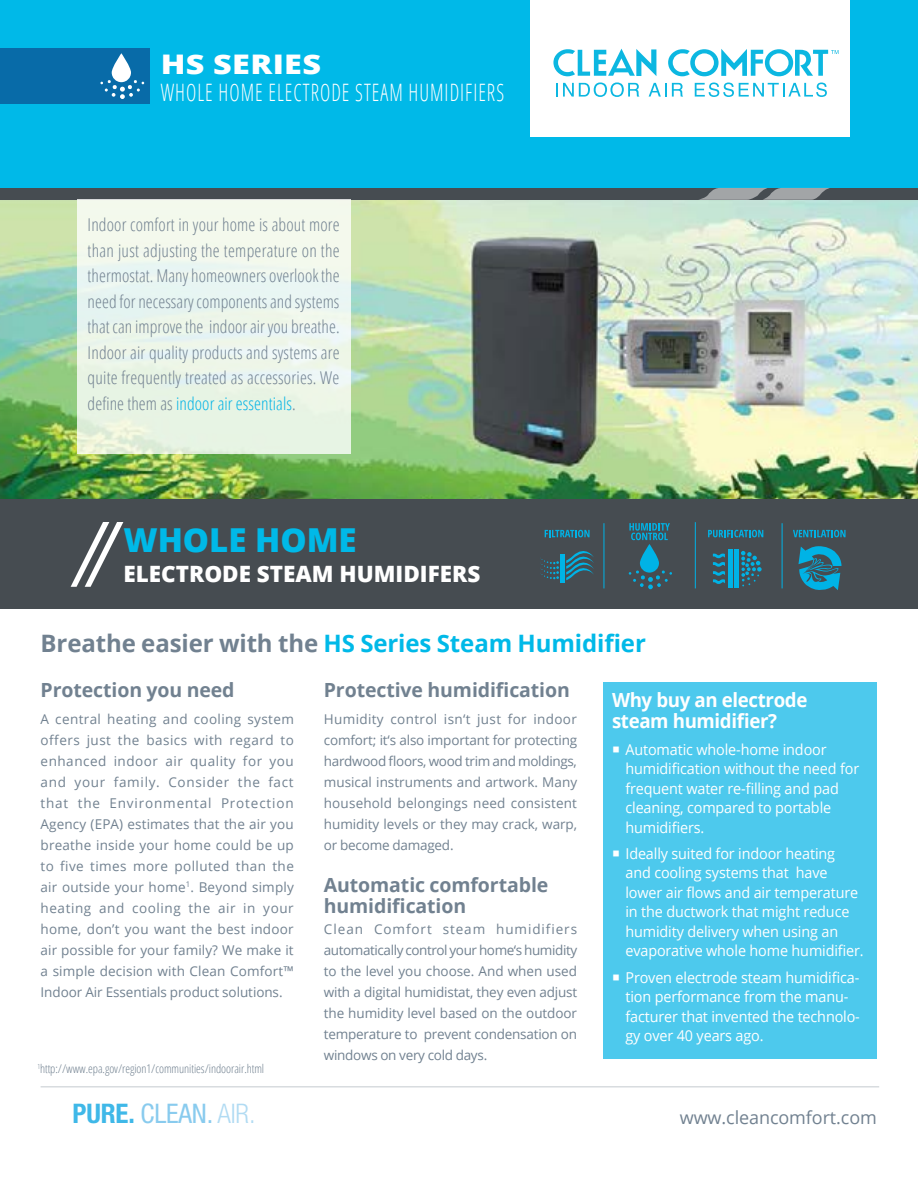
<style>
.page{position:relative;width:918px;height:1188px;background:#fff}
.page>*{position:absolute;margin:0;border:0;box-sizing:border-box;transform-origin:0 0}
.t1{font:800 33px "Open Sans";color:#00b9e8}
.t2{font:condensed 27px "Helvetica Neue";letter-spacing:-.005em;color:#89cbee}
.t3{font:800 27px "Open Sans";letter-spacing:.01em;color:#fff;scale:1.2 1}
.t4{font:700 24px "Open Sans";letter-spacing:-.005em;color:#00b9e8}
.t5{font:300 condensed 24px "Open Sans";letter-spacing:.05em;color:#fff;scale:.82 1}
.t6{font:800 22.5px "Open Sans";color:#fff}
.t7{font:700 19.5px/21px "Open Sans";letter-spacing:-.005em;color:#718190}
.t8{font:700 19.5px/21px "Open Sans";letter-spacing:-.02em;color:#fff;scale:.96 1}
.t9{font:18px "Open Sans";letter-spacing:-.005em;color:#718190}
.t10{font:300 condensed 17.7px/25.5px "Open Sans";letter-spacing:.01em;color:#718190;text-align:justify}
.t11{font:15px/19.5px "Open Sans";letter-spacing:-.01em;color:#fff;scale:.96 1}
.t12{font:13.5px/21px "Open Sans";letter-spacing:-.005em;color:#718190;text-align:justify}
.t13{font:300 condensed 12px "Open Sans";letter-spacing:-.005em;color:#718190}
.s1{color:#00b3e6}
.s2{color:#718190}
.s3{font-weight:700;color:#3fb8e8}
.s4{font-weight:300;color:#b1dbf3}
</style>
<div class="page">
<img style="left:0;top:200px;width:918px;height:300px">
<div style="left:0;top:0;width:918px;height:189px;background:#00b9e8"></div>
<div style="left:0;top:188px;width:918px;height:12px;background:#464c51"></div>
<div style="left:530px;top:0;width:320px;height:136px;background:#fff"></div>
<svg style="left:553px;top:49px;width:103px;height:27px"></svg>
<svg style="left:556px;top:82px;width:83px;height:15px"></svg>
<svg style="left:649px;top:83px;width:34px;height:14px"></svg>
<svg style="left:695px;top:83px;width:132px;height:14px"></svg>
<svg style="left:668px;top:49px;width:170px;height:27px"></svg>
<svg style="left:699px;top:188px;width:130px;height:12px"></svg>
<hr style="left:41px;top:1086px;width:838px;height:2px;background:#d8dcdf">
<div style="left:0;top:49px;width:149px;height:55px;background:#086ba8"></div>
<svg style="left:100px;top:80px;width:44px;height:19px"></svg>
<svg style="left:112px;top:53px;width:19px;height:29px"></svg>
<div style="left:0;top:500px;width:918px;height:109px;background:#464c51"></div>
<svg style="left:71px;top:522px;width:52px;height:65px"></svg>
<svg style="left:629px;top:570px;width:43px;height:19px"></svg>
<svg style="left:640px;top:544px;width:19px;height:29px"></svg>
<svg style="left:629px;top:523px;width:41px;height:17px"></svg>
<svg style="left:566px;top:551px;width:28px;height:29px"></svg>
<svg style="left:540px;top:558px;width:19px;height:21px"></svg>
<div style="left:560px;top:554px;width:5px;height:29px;background:#00b3e6"></div>
<svg style="left:545px;top:530px;width:45px;height:7px"></svg>
<svg style="left:741px;top:551px;width:21px;height:35px"></svg>
<svg style="left:713px;top:554px;width:12px;height:30px"></svg>
<div style="left:728px;top:549px;width:5px;height:38px;background:#00b3e6"></div>
<hr style="left:735px;top:549px;width:4px;height:38px;background:#00b3e6">
<svg style="left:708px;top:530px;width:55px;height:7px"></svg>
<svg style="left:793px;top:530px;width:53px;height:7px"></svg>
<svg style="left:798px;top:546px;width:44px;height:44px"></svg>
<hr style="left:604px;top:523px;width:1px;height:65px;background:#00b3e6">
<hr style="left:695px;top:522px;width:1px;height:66px;background:#00b3e6">
<hr style="left:782px;top:523px;width:1px;height:65px;background:#00b3e6">
<div style="left:603px;top:682px;width:274px;height:376px;background:#4dc9ed"></div>
<div style="left:77px;top:200px;width:273px;height:254px;background:#ebf6ec"></div>
<h2 class="t3" style="left:161px;top:44px;width:135px">HS SERIES</h2>
<h3 class="t5" style="left:161px;top:76px;width:420px">Whole home electrode Steam humidifierS</h3>
<p class="t10" style="left:88px;top:212px;width:254px">indoor comfort in your home is about more than just adjusting the temperature on the thermostat. many homeowners overlook the need for necessary components and systems that can improve the indoor air you breathe. indoor air quality products and systems are quite frequently treated as accessories. We define them as <span class="s1">indoor air essentials</span>.</p>
<h1 class="t1" style="left:123px;top:515px;width:235px">WHOLE HOME</h1>
<h3 class="t6" style="left:123px;top:557px;width:359px">ELECTRODE STEAM HUMIDIFERS</h3>
<h3 class="t4" style="left:41px;top:627px;width:607px"><span class="s2">Breathe easier with the</span> HS Series Steam Humidifier</h3>
<h3 class="t8" style="left:612px;top:689px;width:205px">Why buy an electrode steam humidifier?</h3>
<p class="t11" style="left:625px;top:739px;width:245px">Automatic whole-home indoor humidification without the need for frequent water re-filling and pad cleaning, compared to portable humidifiers.</p>
<p class="t11" style="left:625px;top:843px;width:250px">Ideally suited for indoor heating and cooling systems that have lower air flows and air temperature in the ductwork that might reduce humidity delivery when using an evaporative whole home humidifier.</p>
<p class="t11" style="left:625px;top:967px;width:246px">Proven electrode steam humidifica&shy;tion performance from the manu&shy;facturer that invented the technolo&shy;gy over 40 years ago.</p>
<p class="t13" style="left:37px;top:1060px;width:228px"><sup>1</sup>http://www.epa.gov/region1/communities/indoorair.html</p>
<h3 class="t7" style="left:324px;top:679px;width:248px">Protective humidification</h3>
<p class="t12" style="left:324px;top:708px;width:255px">Humidity control isn‘t just for indoor comfort; it‘s also important for protecting hardwood floors, wood trim and moldings, musical instruments and artwork. Many household belongings need consistent humidity levels or they may crack, warp, or become damaged.</p>
<h3 class="t7" style="left:324px;top:874px;width:226px">Automatic comfortable humidification</h3>
<p class="t12" style="left:324px;top:918px;width:255px">Clean Comfort steam humidifiers automatically control your home‘s humidity to the level you choose. And when used with a digital humidistat, they even adjust the humidity level based on the outdoor temperature to prevent condensation on windows on very cold days.</p>
<h3 class="t7" style="left:41px;top:679px;width:196px">Protection you need</h3>
<p class="t12" style="left:41px;top:708px;width:255px">A central heating and cooling system offers just the basics with regard to enhanced indoor air quality for you and your family. Consider the fact that the Environmental Protection Agency (EPA) estimates that the air you breathe inside your home could be up to five times more polluted than the air outside your home<sup>1</sup>. Beyond simply heating and cooling the air in your home, don’t you want the best indoor air possible for your family? We make it a simple decision with Clean Comfort™ Indoor Air Essentials product solutions.</p>
<h2 class="t2" style="left:72px;top:1098px;width:185px"><span class="s3">PURE.</span> CLEAN. <span class="s4">AIR.</span></h2>
<h3 class="t9" style="left:680px;top:1105px;width:199px">www.cleancomfort.com</h3>
</div>
